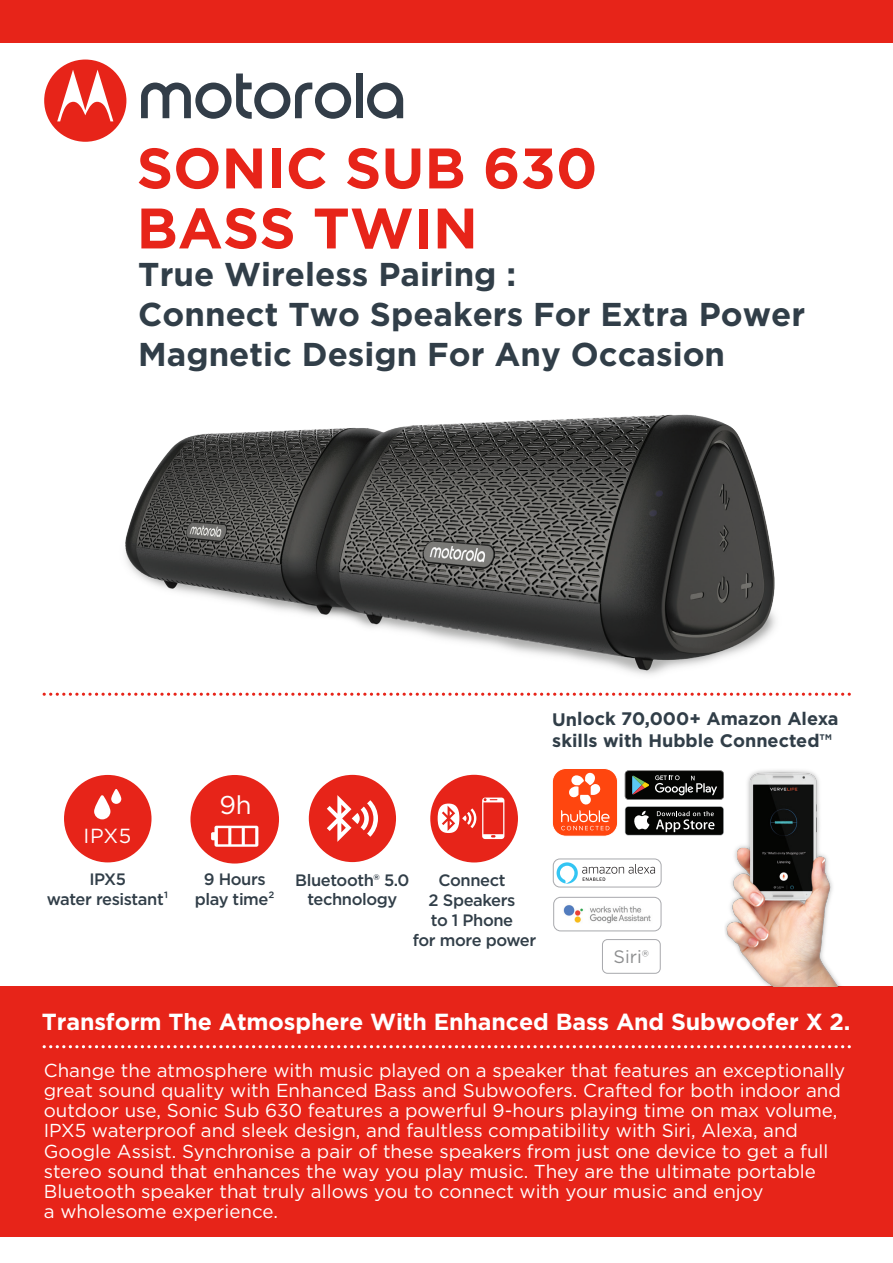
<style>
.page{position:relative;width:893px;height:1263px;background:#fff}
.page>*{position:absolute;margin:0;border:0;box-sizing:border-box;transform-origin:0 0}
.t1{font:700 57px/60px "Gotham";color:#e72419}
.t2{font:700 33px/39.9px "Gotham";color:#313e48}
.t3{font:26.4px "Gotham";color:#fff}
.t4{font:25.65px "Gotham";color:#fff}
.t5{font:700 23.25px "Gotham";letter-spacing:-.005em;color:#fff}
.t6{font:20.4px "Gotham";color:#fff}
.t7{font:18.75px/20.2px "Gotham";color:#fff}
.t8{font:700 18.15px/21.8px "Gotham";letter-spacing:-.005em;color:#313e48}
.t9{font:18px "Gotham";color:#8e8f90}
.t10{font:500 16.5px/19.8px "Gotham";letter-spacing:-.025em;color:#313e48;text-align:center}
</style>
<div class="page">
<div style="left:0;top:986px;width:893px;height:251px;background:#e72419"></div>
<svg style="left:44px;top:1045px;width:807px;height:3px"></svg>
<img style="left:716px;top:778px;width:125px;height:208px">
<div style="left:552px;top:768px;width:65px;height:68px;background:#ff460f;border-radius:14px"></div>
<div style="left:552px;top:768px;width:66px;height:68px;border:1px solid #fff;border-radius:14px"></div>
<svg style="left:561px;top:778px;width:49px;height:52px"></svg>
<svg style="left:625px;top:778px;width:99px;height:22px;background:#323532"></svg>
<div style="left:625px;top:806px;width:99px;height:29px;background:#939596;border-radius:3px"></div>
<div style="left:625px;top:807px;width:98px;height:28px;background:#040503;border-radius:3px"></div>
<svg style="left:634px;top:811px;width:15px;height:18px"></svg>
<svg style="left:656px;top:811px;width:58px;height:21px"></svg>
<img style="left:554px;top:896px;width:108px;height:36px">
<div style="left:553px;top:897px;width:108px;height:34px;border:1px solid #a8a9ad;border-radius:7px"></div>
<div style="left:602px;top:939px;width:58px;height:34px;border:1px solid #a8a9ad;border-radius:5px"></div>
<div style="left:553px;top:859px;width:108px;height:28px;border:1px solid #a8a9ad;border-radius:7px"></div>
<svg style="left:557px;top:862px;width:98px;height:22px"></svg>
<div style="left:430px;top:775px;width:88px;height:87px;background:#e72419;border-radius:50%"></div>
<div style="left:309px;top:775px;width:87px;height:87px;background:#e72419;border-radius:50%"></div>
<div style="left:64px;top:775px;width:88px;height:87px;background:#e72419;border-radius:50%"></div>
<div style="left:190px;top:775px;width:89px;height:88px;background:#e72419;border-radius:50%"></div>
<svg style="left:94px;top:789px;width:27px;height:30px"></svg>
<svg style="left:198px;top:825px;width:60px;height:22px"></svg>
<svg style="left:327px;top:795px;width:51px;height:47px"></svg>
<svg style="left:438px;top:803px;width:38px;height:30px"></svg>
<svg style="left:482px;top:797px;width:22px;height:42px"></svg>
<img style="left:42px;top:414px;width:809px;height:364px">
<div style="left:0;top:0;width:893px;height:42px;background:#e72419"></div>
<svg style="left:40px;top:56px;width:90px;height:90px"></svg>
<div style="left:44px;top:60px;width:82px;height:82px;background:#e72419;border-radius:50%"></div>
<svg style="left:47px;top:56px;width:76px;height:73px"></svg>
<svg style="left:141px;top:73px;width:263px;height:46px"></svg>
<h1 class="t1" style="left:137px;top:138px;width:462px">SONIC SUB 630<br>BASS TWIN</h1>
<h2 class="t2" style="left:138px;top:254px;width:668px">True Wireless Pairing :<br>Connect Two Speakers For Extra Power<br>Magnetic Design For Any Occasion</h2>
<p class="t6" style="left:84px;top:823px;width:49px">IPX5</p>
<p class="t10" style="left:47px;top:869px;width:123px">IPX5<br>water resistant1</p>
<h3 class="t4" style="left:219px;top:788px;width:34px">9h</h3>
<h3 class="t3" style="left:203px;top:788px;width:43px">12h</h3>
<p class="t8" style="left:552px;top:708px;width:288px">Unlock 70,000+ Amazon Alexa skills with Hubble Connected™</p>
<p class="t10" style="left:195px;top:869px;width:81px">9 Hours play time2</p>
<p class="t10" style="left:295px;top:870px;width:116px">Bluetooth® 5.0 technology</p>
<p class="t10" style="left:413px;top:870px;width:125px">Connect<br>2 Speakers<br>to 1 Phone<br>for more power</p>
<p class="t9" style="left:614px;top:945px;width:37px">Siri®</p>
<p class="t5" style="left:42px;top:1006px;width:810px">Transform The Atmosphere With Enhanced Bass And Subwoofer X 2.</p>
<p class="t7" style="left:44px;top:1059px;width:803px">Change the atmosphere with music played on a speaker that features an exceptionally great sound quality with Enhanced Bass and Subwoofers. Crafted for both indoor and outdoor use, Sonic Sub 630 features a powerful 9-hours playing time on max volume, IPX5 waterproof and sleek design, and faultless compatibility with Siri, Alexa, and Google Assist. Synchronise a pair of these speakers from just one device to get a full stereo sound that enhances the way you play music. They are the ultimate portable Bluetooth speaker that truly allows you to connect with your music and enjoy<br>a wholesome experience.</p>
</div>
